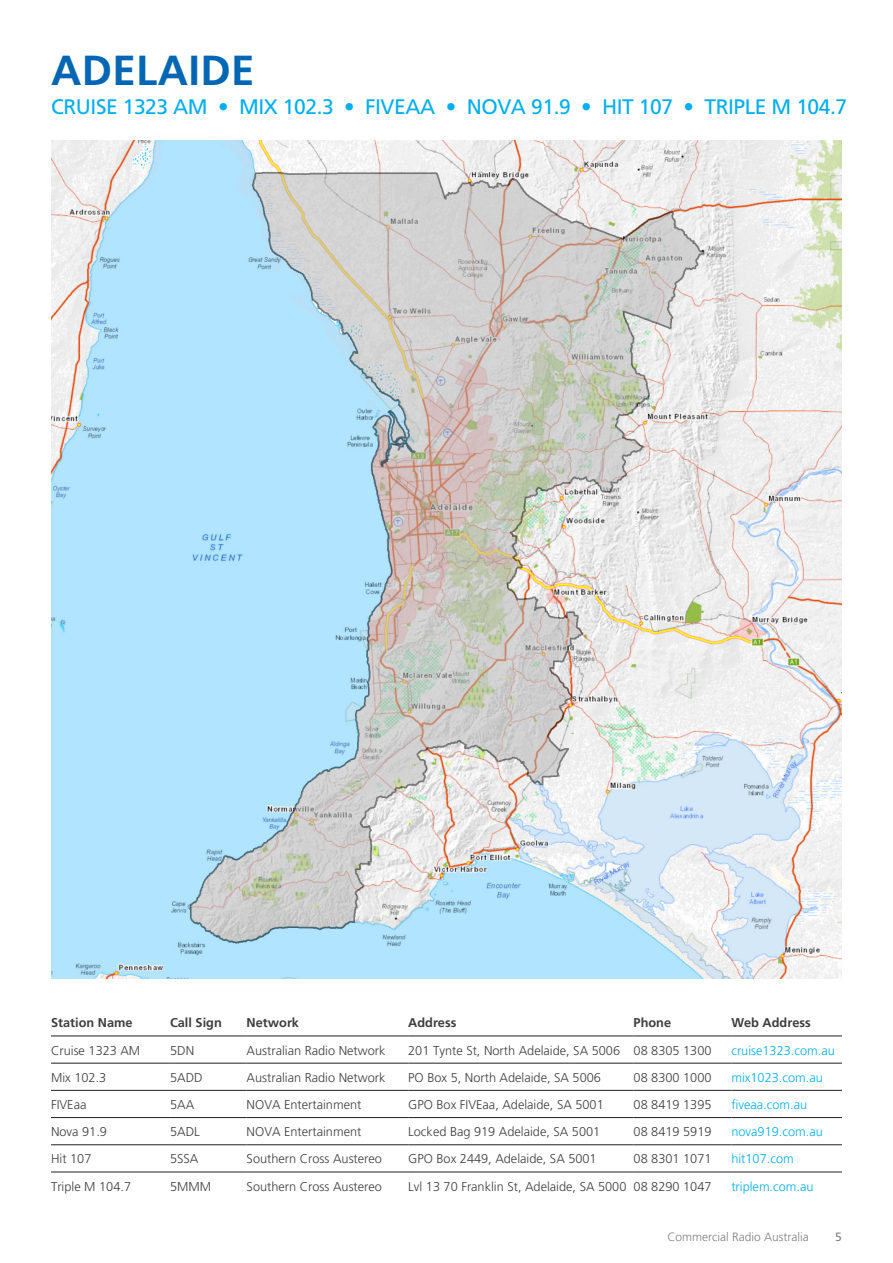
<style>
.page{position:relative;width:893px;height:1263px;background:#fff}
.page>*{position:absolute;margin:0;border:0;box-sizing:border-box;transform-origin:0 0}
.t1{font:700 42px "Frutiger";letter-spacing:.01em;color:#0166b3}
.t2{font:21px "Frutiger";letter-spacing:-.02em;color:#00aeef}
.t3{font:300 12.75px "Frutiger";color:#3e3e3f}
.t4{font:300 12.75px "Frutiger";color:#00aeef}
.t5{font:700 12.75px "Frutiger";color:#3e3e3f}
.t6{font:300 12px "Frutiger";color:#808083}
.t7{font:12px "Frutiger";color:#808083}
</style>
<div class="page">
<img style="left:51px;top:140px;width:791px;height:839px">
<hr style="left:51px;top:1036px;width:119px;height:1px;background:#231f20">
<hr style="left:170px;top:1036px;width:77px;height:1px;background:#231f20">
<hr style="left:247px;top:1036px;width:161px;height:1px;background:#231f20">
<hr style="left:408px;top:1036px;width:226px;height:1px;background:#231f20">
<hr style="left:634px;top:1036px;width:97px;height:1px;background:#231f20">
<hr style="left:731px;top:1036px;width:111px;height:1px;background:#231f20">
<hr style="left:51px;top:1063px;width:119px;height:1px;background:#231f20">
<hr style="left:170px;top:1063px;width:77px;height:1px;background:#231f20">
<hr style="left:247px;top:1063px;width:161px;height:1px;background:#231f20">
<hr style="left:408px;top:1063px;width:226px;height:1px;background:#231f20">
<hr style="left:634px;top:1063px;width:97px;height:1px;background:#231f20">
<hr style="left:731px;top:1063px;width:111px;height:1px;background:#231f20">
<hr style="left:51px;top:1090px;width:119px;height:1px;background:#231f20">
<hr style="left:170px;top:1090px;width:77px;height:1px;background:#231f20">
<hr style="left:247px;top:1090px;width:161px;height:1px;background:#231f20">
<hr style="left:408px;top:1090px;width:226px;height:1px;background:#231f20">
<hr style="left:634px;top:1090px;width:97px;height:1px;background:#231f20">
<hr style="left:731px;top:1090px;width:111px;height:1px;background:#231f20">
<hr style="left:51px;top:1117px;width:119px;height:1px;background:#231f20">
<hr style="left:170px;top:1117px;width:77px;height:1px;background:#231f20">
<hr style="left:247px;top:1117px;width:161px;height:1px;background:#231f20">
<hr style="left:408px;top:1117px;width:226px;height:1px;background:#231f20">
<hr style="left:634px;top:1117px;width:97px;height:1px;background:#231f20">
<hr style="left:731px;top:1117px;width:111px;height:1px;background:#231f20">
<hr style="left:51px;top:1144px;width:119px;height:1px;background:#231f20">
<hr style="left:170px;top:1144px;width:77px;height:1px;background:#231f20">
<hr style="left:247px;top:1144px;width:161px;height:1px;background:#231f20">
<hr style="left:408px;top:1144px;width:226px;height:1px;background:#231f20">
<hr style="left:634px;top:1144px;width:97px;height:1px;background:#231f20">
<hr style="left:731px;top:1144px;width:111px;height:1px;background:#231f20">
<hr style="left:51px;top:1172px;width:119px;height:1px;background:#231f20">
<hr style="left:170px;top:1172px;width:77px;height:1px;background:#231f20">
<hr style="left:247px;top:1172px;width:161px;height:1px;background:#231f20">
<hr style="left:408px;top:1172px;width:226px;height:1px;background:#231f20">
<hr style="left:634px;top:1172px;width:97px;height:1px;background:#231f20">
<hr style="left:731px;top:1172px;width:111px;height:1px;background:#231f20">
<h1 class="t1" style="left:51px;top:45px;width:205px">ADELAIDE</h1>
<h2 class="t2" style="left:51px;top:94px;width:798px">CRUISE 1323 AM • MIX 102.3 • FIVEAA • NOVA 91.9 • HIT 107 • TRIPLE M 104.7</h2>
<p class="t5" style="left:51px;top:1015px;width:83px">Station Name</p>
<p class="t5" style="left:170px;top:1015px;width:53px">Call Sign</p>
<p class="t5" style="left:247px;top:1015px;width:54px">Network</p>
<p class="t5" style="left:408px;top:1015px;width:50px">Address</p>
<p class="t5" style="left:634px;top:1015px;width:39px">Phone</p>
<p class="t5" style="left:731px;top:1015px;width:81px">Web Address</p>
<p class="t3" style="left:51px;top:1043px;width:91px">Cruise 1323 AM</p>
<p class="t3" style="left:170px;top:1043px;width:26px">5DN</p>
<p class="t3" style="left:247px;top:1043px;width:140px">Australian Radio Network</p>
<p class="t3" style="left:408px;top:1043px;width:305px">201 Tynte St, North Adelaide, SA 5006 08 8305 1300</p>
<p class="t4" style="left:731px;top:1043px;width:105px">cruise1323.com.au</p>
<p class="t3" style="left:51px;top:1070px;width:57px">Mix 102.3</p>
<p class="t3" style="left:170px;top:1070px;width:34px">5ADD</p>
<p class="t3" style="left:247px;top:1070px;width:140px">Australian Radio Network</p>
<p class="t3" style="left:408px;top:1070px;width:194px">PO Box 5, North Adelaide, SA 5006</p>
<p class="t3" style="left:634px;top:1070px;width:79px">08 8300 1000</p>
<p class="t4" style="left:731px;top:1070px;width:93px">mix1023.com.au</p>
<p class="t3" style="left:51px;top:1097px;width:37px">FIVEaa</p>
<p class="t3" style="left:170px;top:1097px;width:26px">5AA</p>
<p class="t3" style="left:247px;top:1097px;width:116px">NOVA Entertainment</p>
<p class="t3" style="left:408px;top:1097px;width:197px">GPO Box FIVEaa, Adelaide, SA 5001</p>
<p class="t3" style="left:634px;top:1097px;width:79px">08 8419 1395</p>
<p class="t4" style="left:731px;top:1097px;width:77px">fiveaa.com.au</p>
<p class="t3" style="left:51px;top:1125px;width:57px">Nova 91.9</p>
<p class="t3" style="left:170px;top:1125px;width:31px">5ADL</p>
<p class="t3" style="left:247px;top:1125px;width:116px">NOVA Entertainment</p>
<p class="t3" style="left:408px;top:1125px;width:194px">Locked Bag 919 Adelaide, SA 5001</p>
<p class="t3" style="left:634px;top:1125px;width:79px">08 8419 5919</p>
<p class="t4" style="left:731px;top:1125px;width:93px">nova919.com.au</p>
<p class="t3" style="left:51px;top:1152px;width:42px">Hit 107</p>
<p class="t3" style="left:170px;top:1152px;width:30px">5SSA</p>
<p class="t3" style="left:247px;top:1152px;width:137px">Southern Cross Austereo</p>
<p class="t3" style="left:408px;top:1152px;width:190px">GPO Box 2449, Adelaide, SA 5001</p>
<p class="t3" style="left:634px;top:1152px;width:79px">08 8301 1071</p>
<p class="t4" style="left:731px;top:1152px;width:64px">hit107.com</p>
<p class="t3" style="left:51px;top:1179px;width:82px">Triple M 104.7</p>
<p class="t3" style="left:170px;top:1179px;width:43px">5MMM</p>
<p class="t3" style="left:247px;top:1179px;width:137px">Southern Cross Austereo</p>
<p class="t3" style="left:408px;top:1179px;width:305px">Lvl 13 70 Franklin St, Adelaide, SA 5000 08 8290 1047</p>
<p class="t4" style="left:731px;top:1179px;width:84px">triplem.com.au</p>
<p class="t6" style="left:667px;top:1230px;width:143px">Commercial Radio Australia</p>
<p class="t7" style="left:835px;top:1230px;width:8px">5</p>
</div>
